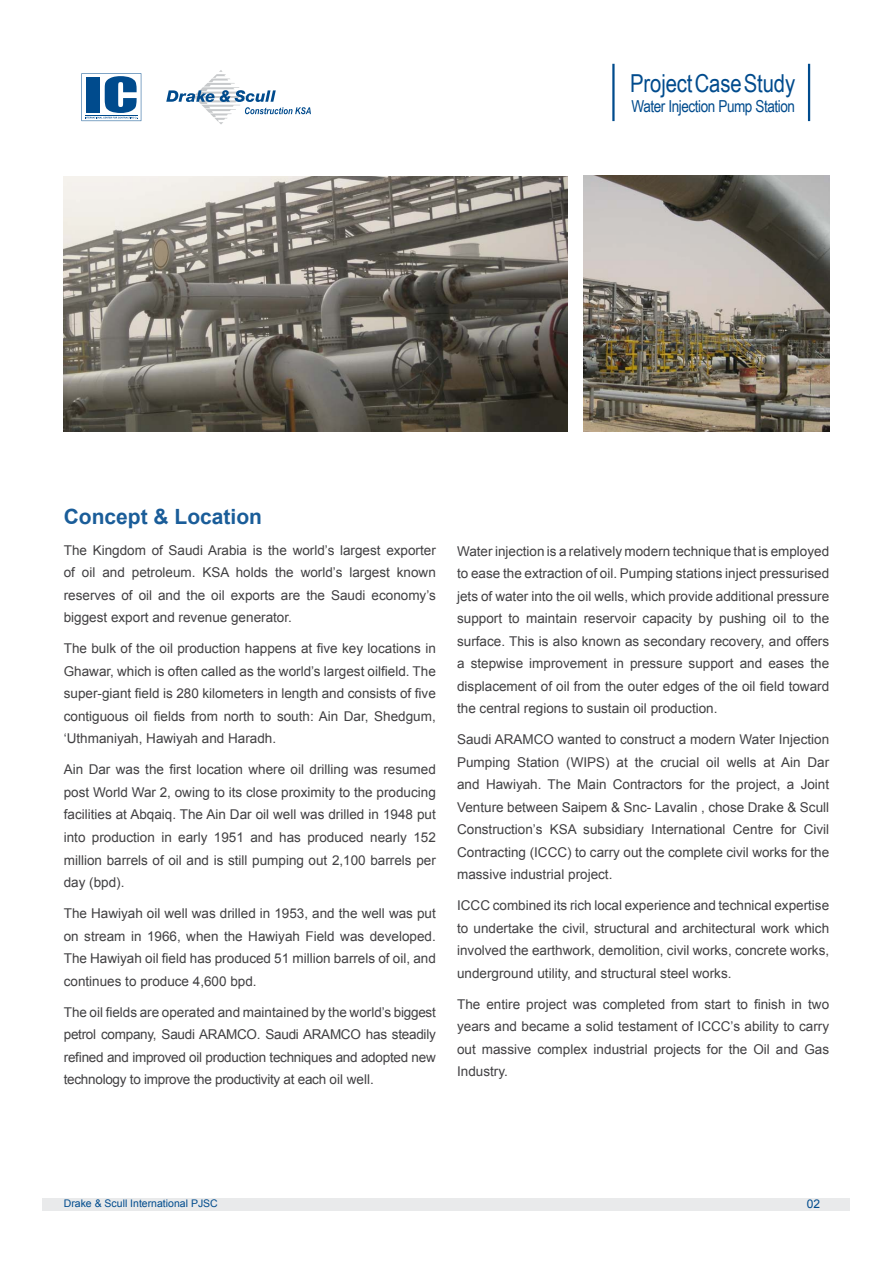
<style>
.page{position:relative;width:893px;height:1263px;background:#fff}
.page>*{position:absolute;margin:0;border:0;box-sizing:border-box;transform-origin:0 0}
.t1{font:24.75px "Arial Narrow";color:#004b8d}
.t2{font:700 21px "Arial";color:#1a5d99}
.t3{font:16.5px "Arial Narrow";letter-spacing:-.025em;color:#004b8d}
.t4{font:13.5px/22.5px "Arial";color:#414042;text-align:justify}
.t5{font:12px "Arial";color:#004b8d}
.t6{font:10.5px "Arial";color:#004b8d}
</style>
<div class="page">
<div style="left:43px;top:1197px;width:807px;height:13px;background:#e9eaeb"></div>
<hr style="left:612px;top:64px;width:3px;height:57px;background:#004b8d">
<hr style="left:808px;top:64px;width:2px;height:57px;background:#004b8d">
<svg style="left:166px;top:70px;width:145px;height:54px"></svg>
<svg style="left:81px;top:73px;width:60px;height:48px"></svg>
<hr style="left:85px;top:115px;width:53px;height:1px;background:#004b8d">
<img style="left:64px;top:176px;width:503px;height:255px">
<img style="left:584px;top:176px;width:245px;height:255px">
<h1 class="t1" style="left:630px;top:65px;width:167px">Project Case Study</h1>
<p class="t3" style="left:631px;top:94px;width:165px">Water Injection Pump Station</p>
<h2 class="t2" style="left:64px;top:503px;width:200px">Concept &amp; Location</h2>
<p class="t4" style="left:64px;top:539px;width:374px">The Kingdom of Saudi Arabia is the world’s largest exporter of oil and petroleum. KSA holds the world’s largest known reserves of oil and the oil exports are the Saudi economy’s biggest export and revenue generator.</p>
<p class="t4" style="left:64px;top:638px;width:374px">The bulk of the oil production happens at five key locations in Ghawar, which is often called as the world’s largest oilfield. The super-giant field is 280 kilometers in length and consists of five contiguous oil fields from north to south: Ain Dar, Shedgum, ‘Uthmaniyah, Hawiyah and Haradh.</p>
<p class="t4" style="left:64px;top:759px;width:374px">Ain Dar was the first location where oil drilling was resumed post World War 2, owing to its close proximity to the producing facilities at Abqaiq. The Ain Dar oil well was drilled in 1948 put into production in early 1951 and has produced nearly 152 million barrels of oil and is still pumping out 2,100 barrels per day (bpd).</p>
<p class="t4" style="left:64px;top:902px;width:374px">The Hawiyah oil well was drilled in 1953, and the well was put on stream in 1966, when the Hawiyah Field was developed.<br>The Hawiyah oil field has produced 51 million barrels of oil, and continues to produce 4,600 bpd.</p>
<p class="t4" style="left:64px;top:1001px;width:374px">The oil fields are operated and maintained by the world’s biggest petrol company, Saudi ARAMCO. Saudi ARAMCO has steadily refined and improved oil production techniques and adopted new technology to improve the productivity at each oil well.</p>
<p class="t4" style="left:457px;top:540px;width:374px">Water injection is a relatively modern technique that is employed to ease the extraction of oil. Pumping stations inject pressurised jets of water into the oil wells, which provide additional pressure support to maintain reservoir capacity by pushing oil to the surface. This is also known as secondary recovery, and offers a stepwise improvement in pressure support and eases the displacement of oil from the outer edges of the oil field toward the central regions to sustain oil production.</p>
<p class="t4" style="left:457px;top:728px;width:374px">Saudi ARAMCO wanted to construct a modern Water Injection Pumping Station (WIPS) at the crucial oil wells at Ain Dar and Hawiyah. The Main Contractors for the project, a Joint Venture between Saipem &amp; Snc- Lavalin , chose Drake &amp; Scull Construction’s KSA subsidiary International Centre for Civil Contracting (ICCC) to carry out the complete civil works for the massive industrial project.</p>
<p class="t4" style="left:457px;top:894px;width:374px">ICCC combined its rich local experience and technical expertise to undertake the civil, structural and architectural work which involved the earthwork, demolition, civil works, concrete works, underground utility, and structural steel works.</p>
<p class="t4" style="left:457px;top:993px;width:374px">The entire project was completed from start to finish in two years and became a solid testament of ICCC’s ability to carry out massive complex industrial projects for the Oil and Gas Industry.</p>
<p class="t6" style="left:64px;top:1196px;width:156px">Drake &amp; Scull International PJSC</p>
<p class="t5" style="left:807px;top:1196px;width:15px">02</p>
</div>
